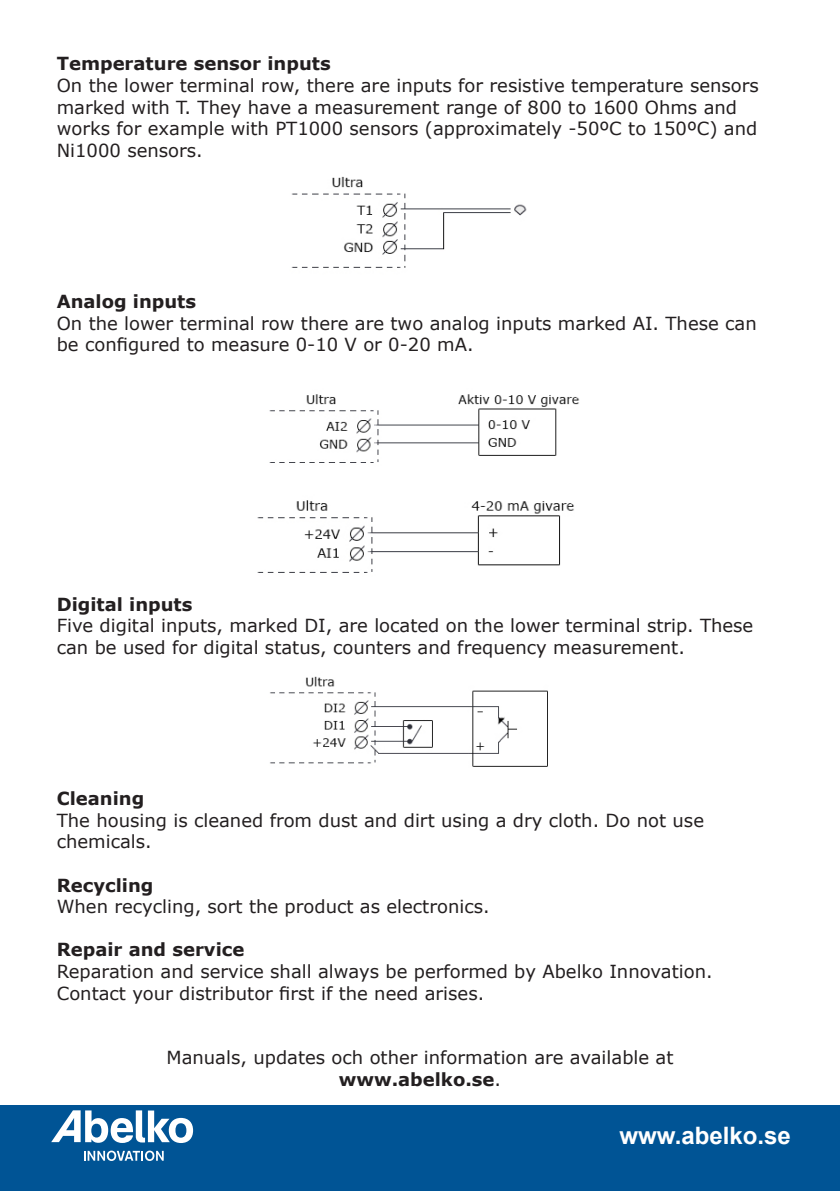
<style>
.page{position:relative;width:840px;height:1191px;background:#fff}
.page>*{position:absolute;margin:0;border:0;box-sizing:border-box;transform-origin:0 0}
.t1{font:700 24px "Arial";color:#fff}
.t2{font:18px/21.6px "Verdana";color:#231f20}
.t3{font:700 18px "Verdana";color:#231f20}
.s1{font-weight:400}
</style>
<div class="page">
<div style="left:0;top:1105px;width:839px;height:86px;background:#005495"></div>
<svg style="left:51px;top:1110px;width:142px;height:33px"></svg>
<svg style="left:84px;top:1150px;width:80px;height:11px"></svg>
<img style="left:291px;top:176px;width:236px;height:92px">
<img style="left:269px;top:394px;width:311px;height:69px">
<img style="left:257px;top:500px;width:317px;height:73px">
<img style="left:270px;top:676px;width:278px;height:91px">
<p class="t3" style="left:57px;top:51px;width:275px">Temperature sensor inputs</p>
<p class="t2" style="left:57px;top:75px;width:703px">On the lower terminal row, there are inputs for resistive temperature sensors marked with T. They have a measurement range of 800 to 1600 Ohms and works for example with PT1000 sensors (approximately -50ºC to 150ºC) and Ni1000 sensors.</p>
<p class="t3" style="left:57px;top:289px;width:141px">Analog inputs</p>
<p class="t2" style="left:57px;top:312px;width:701px">On the lower terminal row there are two analog inputs marked AI. These can be configured to measure 0-10 V or 0-20 mA.</p>
<p class="t3" style="left:57px;top:591px;width:137px">Digital inputs</p>
<p class="t2" style="left:57px;top:615px;width:697px">Five digital inputs, marked DI, are located on the lower terminal strip. These can be used for digital status, counters and frequency measurement.</p>
<p class="t3" style="left:57px;top:786px;width:89px">Cleaning</p>
<p class="t2" style="left:57px;top:809px;width:648px">The housing is cleaned from dust and dirt using a dry cloth. Do not use chemicals.</p>
<p class="t3" style="left:57px;top:872px;width:98px">Recycling</p>
<p class="t2" style="left:57px;top:895px;width:434px">When recycling, sort the product as electronics.</p>
<p class="t3" style="left:57px;top:937px;width:189px">Repair and service</p>
<p class="t2" style="left:57px;top:960px;width:657px">Reparation and service shall always be performed by Abelko Innovation.<br>Contact your distributor first if the need arises.</p>
<p class="t2" style="left:166px;top:1047px;width:508px">Manuals, updates och other information are available at</p>
<p class="t3" style="left:338px;top:1066px;width:164px">www.abelko.se<span class="s1">.</span></p>
<h1 class="t1" style="left:619px;top:1119px;width:173px">www.abelko.se</h1>
</div>
